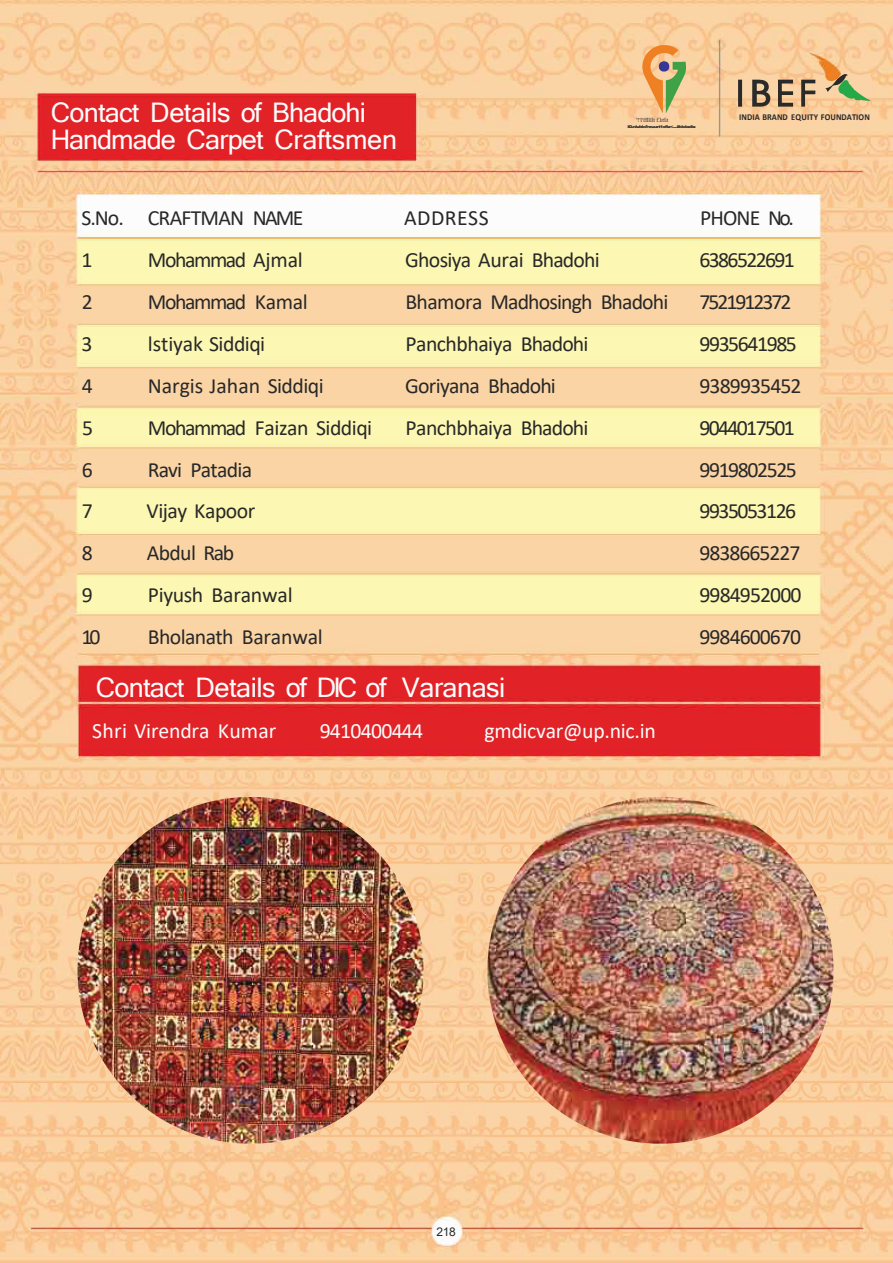
<style>
.page{position:relative;width:893px;height:1263px;background:#fff}
.page>*{position:absolute;margin:0;border:0;box-sizing:border-box;transform-origin:0 0}
.t1{font:27px "Microsoft Sans Serif";letter-spacing:-.03em;color:#fcfcfc}
.t2{font:21.75px "Calibri";letter-spacing:-.04em;color:#282828}
.t3{font:21.75px "Calibri";letter-spacing:-.065em;color:#282828}
.t4{font:21.75px "Calibri";letter-spacing:-.015em;color:#fcfcfc}
.t5{font:21.75px "Calibri";letter-spacing:-.075em;color:#282828}
.t6{font:21.75px "Calibri";letter-spacing:-.005em;color:#282828}
.t7{font:21.75px "Calibri";letter-spacing:-.015em;color:#282828}
.t8{font:21.75px "Calibri";letter-spacing:-.01em;color:#282828}
.t9{font:21.75px "Calibri";letter-spacing:-.02em;color:#282828}
.t10{font:21.75px "Calibri";letter-spacing:-.095em;color:#282828}
.t11{font:21.75px "Calibri";letter-spacing:-.07em;color:#282828}
.t12{font:21.75px "Calibri";letter-spacing:-.035em;color:#fcfcfc}
.t13{font:21.75px "Calibri";letter-spacing:.02em;color:#282828}
.t14{font:12px "Arial";color:#282828}
.t15{font:700 9px "Calibri";letter-spacing:.01em;color:#282828;scale:.93 1}
.t16{font:6px "Times New Roman";letter-spacing:-.01em;color:#282828}
.t17{font:900 3.75px "Arial";letter-spacing:-.13em;color:#282828;scale:1.32 1}
</style>
<div class="page">
<img style="left:0;top:0;width:893px;height:1263px">
<img style="left:642px;top:45px;width:43px;height:69px">
<img style="left:737px;top:73px;width:134px;height:34px">
<img style="left:78px;top:798px;width:347px;height:345px">
<img style="left:487px;top:798px;width:347px;height:345px">
<p class="t1" style="left:51px;top:95px;width:317px">Contact Details of Bhadohi</p>
<p class="t15" style="left:739px;top:110px;width:142px">INDIA BRAND EQUITY FOUNDATION</p>
<p class="t1" style="left:51px;top:122px;width:348px">Handmade Carpet Craftsmen</p>
<p class="t16" style="left:636px;top:116px;width:34px">'!'l'ffllllt f.lrfit</p>
<p class="t17" style="left:627px;top:124px;width:53px">ID.nlublol'reuurt1ofla&lt;....ilbloladla</p>
<p class="t2" style="left:82px;top:203px;width:223px">S.No. CRAFTMAN NAME</p>
<p class="t13" style="left:404px;top:203px;width:86px">ADDRESS</p>
<p class="t2" style="left:700px;top:203px;width:95px">PHONE No.</p>
<p class="t2" style="left:82px;top:245px;width:13px">1</p>
<p class="t3" style="left:148px;top:245px;width:156px">Mohammad Ajmal</p>
<p class="t2" style="left:405px;top:245px;width:196px">Ghosiya Aurai Bhadohi</p>
<p class="t5" style="left:699px;top:245px;width:97px">6386522691</p>
<p class="t2" style="left:82px;top:287px;width:13px">2</p>
<p class="t3" style="left:148px;top:287px;width:161px">Mohammad Kamal</p>
<p class="t2" style="left:405px;top:287px;width:265px">Bhamora Madhosingh Bhadohi</p>
<p class="t10" style="left:699px;top:287px;width:93px">7521912372</p>
<p class="t2" style="left:82px;top:329px;width:13px">3</p>
<p class="t7" style="left:148px;top:329px;width:119px">lstiyak Siddiqi</p>
<p class="t2" style="left:405px;top:329px;width:185px">Panchbhaiya Bhadohi</p>
<p class="t3" style="left:699px;top:329px;width:99px">9935641985</p>
<p class="t2" style="left:82px;top:371px;width:13px">4</p>
<p class="t6" style="left:148px;top:370px;width:177px">Nargis Jahan Siddiqi</p>
<p class="t2" style="left:405px;top:370px;width:152px">Goriyana Bhadohi</p>
<p class="t2" style="left:699px;top:370px;width:104px">9389935452</p>
<p class="t2" style="left:82px;top:413px;width:13px">5</p>
<p class="t2" style="left:148px;top:413px;width:226px">Mohammad Faizan Siddiqi</p>
<p class="t2" style="left:405px;top:413px;width:185px">Panchbhaiya Bhadohi</p>
<p class="t5" style="left:699px;top:413px;width:97px">9044017501</p>
<p class="t2" style="left:82px;top:454px;width:13px">6</p>
<p class="t2" style="left:148px;top:454px;width:106px">Ravi Patadia</p>
<p class="t3" style="left:699px;top:454px;width:99px">9919802525</p>
<p class="t2" style="left:82px;top:496px;width:13px">7</p>
<p class="t9" style="left:147px;top:496px;width:111px">Vijay Kapoor</p>
<p class="t11" style="left:699px;top:496px;width:98px">9935053126</p>
<p class="t2" style="left:82px;top:538px;width:13px">8</p>
<p class="t2" style="left:147px;top:538px;width:89px">Abdul Rab</p>
<p class="t2" style="left:699px;top:538px;width:102px">9838665227</p>
<p class="t2" style="left:82px;top:580px;width:13px">9</p>
<p class="t8" style="left:148px;top:580px;width:146px">Piyush Baranwal</p>
<p class="t2" style="left:699px;top:580px;width:103px">9984952000</p>
<p class="t2" style="left:82px;top:622px;width:21px">10</p>
<p class="t2" style="left:148px;top:622px;width:176px">Bholanath Baranwal</p>
<p class="t2" style="left:699px;top:622px;width:103px">9984600670</p>
<p class="t1" style="left:96px;top:670px;width:411px">Contact Details of DIC of Varanasi</p>
<p class="t4" style="left:92px;top:715px;width:186px">Shri Virendra Kumar</p>
<p class="t12" style="left:320px;top:715px;width:105px">9410400444</p>
<p class="t4" style="left:484px;top:715px;width:173px">gmdicvar@up.nic.in</p>
<p class="t14" style="left:436px;top:1223px;width:21px">218</p>
</div>
